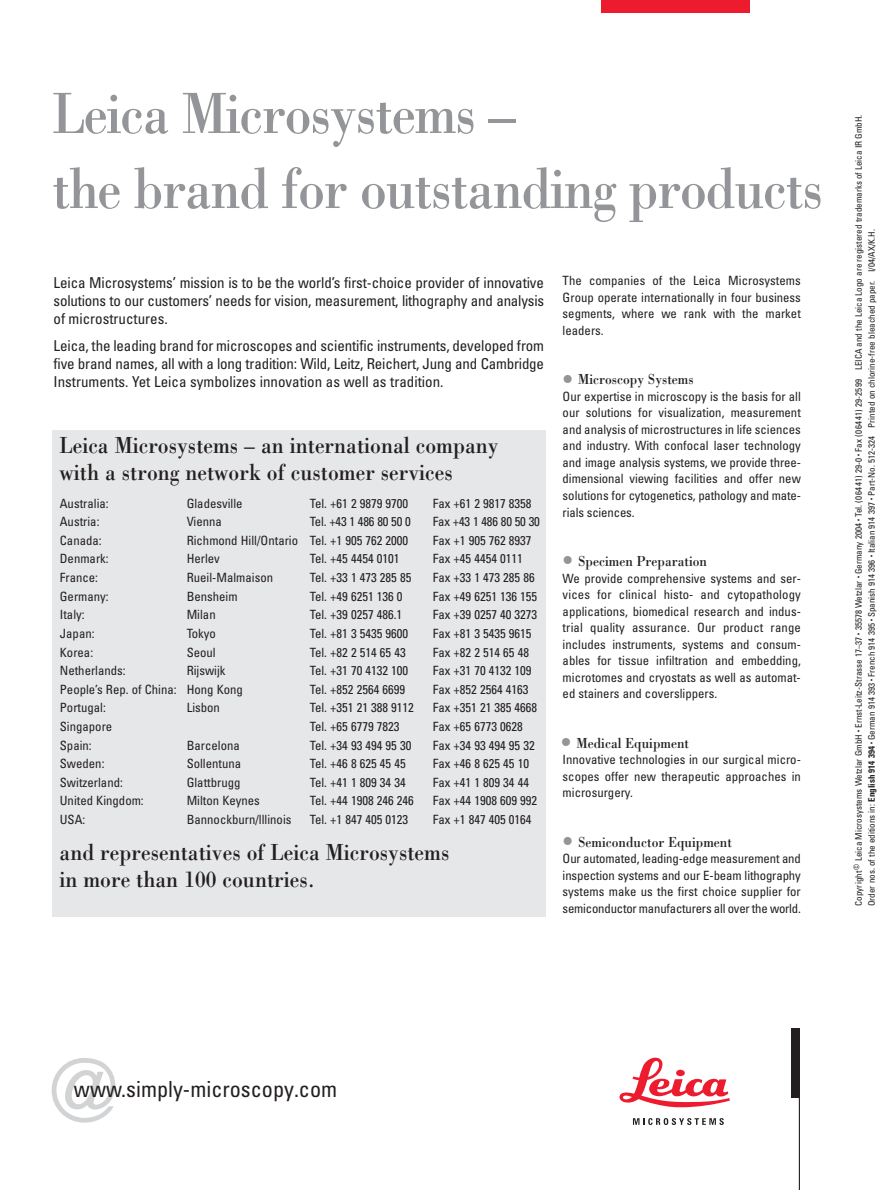
<style>
.page{position:relative;width:893px;height:1190px;background:#fff}
.page>*{position:absolute;margin:0;border:0;box-sizing:border-box;transform-origin:0 0}
.t1{font:condensed 85.95px "Univers";color:#d1d3d4}
.t2{font:60px/75px "Leicana";letter-spacing:-.025em;color:#939598}
.t3{font:24px/27px "Leicana";color:#231f20}
.t4{font:condensed 22.2px "Univers";color:#231f20}
.t5{font:condensed 15px/18px "Univers";color:#231f20;text-align:justify}
.t6{font:15px "Leicana";color:#231f20}
.t7{font:condensed 12.75px/16.5px "Univers";color:#231f20;text-align:justify}
.t8{font:condensed 9px/12.9px "Univers";color:#231f20}
.s1{font-size:24px;color:#939598}
.s2{font-size:6px}
.s3{font-weight:700}
</style>
<div class="page">
<div style="left:52px;top:430px;width:493px;height:486px;background:#e6e7e8"></div>
<div style="left:601px;top:0;width:148px;height:13px;background:#ed1b2e"></div>
<svg style="left:791px;top:1001px;width:8px;height:96px"></svg>
<hr style="left:798px;top:1001px;width:2px;height:188px;background:#231f20">
<svg style="left:619px;top:1057px;width:110px;height:50px"></svg>
<svg style="left:633px;top:1118px;width:90px;height:6px"></svg>
<h2 class="t2" style="left:52px;top:82px;width:772px">Leica Microsystems –<br>the brand for outstanding products</h2>
<p class="t5" style="left:54px;top:275px;width:492px">Leica Microsystems’ mission is to be the world’s first-choice provider of innovative solutions to our customers’ needs for vision, measurement, lithography and analysis of microstructures.</p>
<p class="t5" style="left:54px;top:338px;width:492px">Leica, the leading brand for microscopes and scientific instruments, developed from five brand names, all with a long tradition: Wild, Leitz, Reichert, Jung and Cambridge Instruments. Yet Leica symbolizes innovation as well as tradition.</p>
<h3 class="t3" style="left:60px;top:434px;width:440px">Leica Microsystems – an international company with a strong network of customer services</h3>
<p class="t7" style="left:60px;top:496px;width:50px">Australia:</p>
<p class="t7" style="left:187px;top:496px;width:57px">Gladesville</p>
<p class="t7" style="left:310px;top:496px;width:100px">Tel. +61 2 9879 9700</p>
<p class="t7" style="left:433px;top:496px;width:100px">Fax +61 2 9817 8358</p>
<p class="t7" style="left:60px;top:514px;width:41px">Austria:</p>
<p class="t7" style="left:187px;top:514px;width:37px">Vienna</p>
<p class="t7" style="left:310px;top:514px;width:103px">Tel. +43 1 486 80 50 0</p>
<p class="t7" style="left:433px;top:514px;width:109px">Fax +43 1 486 80 50 30</p>
<p class="t7" style="left:60px;top:533px;width:43px">Canada:</p>
<p class="t7" style="left:187px;top:533px;width:223px">Richmond Hill/Ontario Tel. +1 905 762 2000</p>
<p class="t7" style="left:433px;top:533px;width:100px">Fax +1 905 762 8937</p>
<p class="t7" style="left:60px;top:552px;width:50px">Denmark:</p>
<p class="t7" style="left:187px;top:552px;width:35px">Herlev</p>
<p class="t7" style="left:310px;top:552px;width:91px">Tel. +45 4454 0101</p>
<p class="t7" style="left:433px;top:552px;width:91px">Fax +45 4454 0111</p>
<p class="t7" style="left:60px;top:570px;width:40px">France:</p>
<p class="t7" style="left:187px;top:570px;width:88px">Rueil-Malmaison</p>
<p class="t7" style="left:310px;top:570px;width:103px">Tel. +33 1 473 285 85</p>
<p class="t7" style="left:433px;top:570px;width:103px">Fax +33 1 473 285 86</p>
<p class="t7" style="left:60px;top:589px;width:50px">Germany:</p>
<p class="t7" style="left:187px;top:589px;width:52px">Bensheim</p>
<p class="t7" style="left:310px;top:589px;width:94px">Tel. +49 6251 136 0</p>
<p class="t7" style="left:433px;top:589px;width:106px">Fax +49 6251 136 155</p>
<p class="t7" style="left:60px;top:607px;width:26px">Italy:</p>
<p class="t7" style="left:187px;top:607px;width:31px">Milan</p>
<p class="t7" style="left:310px;top:607px;width:94px">Tel. +39 0257 486.1</p>
<p class="t7" style="left:433px;top:607px;width:106px">Fax +39 0257 40 3273</p>
<p class="t7" style="left:60px;top:626px;width:36px">Japan:</p>
<p class="t7" style="left:187px;top:626px;width:31px">Tokyo</p>
<p class="t7" style="left:310px;top:626px;width:100px">Tel. +81 3 5435 9600</p>
<p class="t7" style="left:433px;top:626px;width:100px">Fax +81 3 5435 9615</p>
<p class="t7" style="left:60px;top:645px;width:35px">Korea:</p>
<p class="t7" style="left:187px;top:645px;width:31px">Seoul</p>
<p class="t7" style="left:310px;top:645px;width:97px">Tel. +82 2 514 65 43</p>
<p class="t7" style="left:433px;top:645px;width:98px">Fax +82 2 514 65 48</p>
<p class="t7" style="left:60px;top:663px;width:67px">Netherlands:</p>
<p class="t7" style="left:187px;top:663px;width:40px">Rijswijk</p>
<p class="t7" style="left:310px;top:663px;width:100px">Tel. +31 70 4132 100</p>
<p class="t7" style="left:433px;top:663px;width:100px">Fax +31 70 4132 109</p>
<p class="t7" style="left:60px;top:682px;width:184px">People’s Rep. of China: Hong Kong</p>
<p class="t7" style="left:310px;top:682px;width:97px">Tel. +852 2564 6699</p>
<p class="t7" style="left:433px;top:682px;width:97px">Fax +852 2564 4163</p>
<p class="t7" style="left:60px;top:700px;width:48px">Portugal:</p>
<p class="t7" style="left:187px;top:700px;width:35px">Lisbon</p>
<p class="t7" style="left:310px;top:700px;width:106px">Tel. +351 21 388 9112</p>
<p class="t7" style="left:433px;top:700px;width:106px">Fax +351 21 385 4668</p>
<p class="t7" style="left:60px;top:719px;width:54px">Singapore</p>
<p class="t7" style="left:310px;top:719px;width:91px">Tel. +65 6779 7823</p>
<p class="t7" style="left:433px;top:719px;width:91px">Fax +65 6773 0628</p>
<p class="t7" style="left:60px;top:738px;width:33px">Spain:</p>
<p class="t7" style="left:187px;top:738px;width:55px">Barcelona</p>
<p class="t7" style="left:310px;top:738px;width:103px">Tel. +34 93 494 95 30</p>
<p class="t7" style="left:433px;top:738px;width:103px">Fax +34 93 494 95 32</p>
<p class="t7" style="left:60px;top:756px;width:46px">Sweden:</p>
<p class="t7" style="left:187px;top:756px;width:56px">Sollentuna</p>
<p class="t7" style="left:310px;top:756px;width:97px">Tel. +46 8 625 45 45</p>
<p class="t7" style="left:433px;top:756px;width:98px">Fax +46 8 625 45 10</p>
<p class="t7" style="left:60px;top:775px;width:65px">Switzerland:</p>
<p class="t7" style="left:187px;top:775px;width:55px">Glattbrugg</p>
<p class="t7" style="left:310px;top:775px;width:97px">Tel. +41 1 809 34 34</p>
<p class="t7" style="left:433px;top:775px;width:98px">Fax +41 1 809 34 44</p>
<p class="t7" style="left:60px;top:793px;width:85px">United Kingdom:</p>
<p class="t7" style="left:187px;top:793px;width:75px">Milton Keynes</p>
<p class="t7" style="left:310px;top:793px;width:106px">Tel. +44 1908 246 246</p>
<p class="t7" style="left:433px;top:793px;width:106px">Fax +44 1908 609 992</p>
<p class="t7" style="left:60px;top:812px;width:27px">USA:</p>
<p class="t7" style="left:187px;top:812px;width:106px">Bannockburn/lllinois</p>
<p class="t7" style="left:310px;top:812px;width:100px">Tel. +1 847 405 0123</p>
<p class="t7" style="left:433px;top:812px;width:100px">Fax +1 847 405 0164</p>
<h3 class="t3" style="left:60px;top:841px;width:391px">and representatives of Leica Microsystems in more than 100 countries.</h3>
<p class="t7" style="left:562px;top:274px;width:240px">The companies of the Leica Microsystems Group operate internationally in four business segments, where we rank with the market leaders.</p>
<p class="t6" style="left:561px;top:374px;width:134px"><span class="s1">•</span> Microscopy Systems</p>
<p class="t7" style="left:562px;top:389px;width:240px">Our expertise in microscopy is the basis for all our solutions for visualization, measurement and analysis of microstructures in life sciences and industry. With confocal laser technology and image analysis systems, we provide three&shy;dimensional viewing facilities and offer new solutions for cytogenetics, pathology and mate&shy;rials sciences.</p>
<p class="t6" style="left:561px;top:556px;width:148px"><span class="s1">•</span> Specimen Preparation</p>
<p class="t7" style="left:562px;top:571px;width:240px">We provide comprehensive systems and ser&shy;vices for clinical histo- and cytopathology applications, biomedical research and indus&shy;trial quality assurance. Our product range includes instruments, systems and consum&shy;ables for tissue infiltration and embedding, microtomes and cryostats as well as automat&shy;ed stainers and coverslippers.</p>
<p class="t6" style="left:559px;top:737px;width:131px"><span class="s1">•</span> Medical Equipment</p>
<p class="t7" style="left:562px;top:752px;width:240px">Innovative technologies in our surgical micro&shy;scopes offer new therapeutic approaches in microsurgery.</p>
<p class="t6" style="left:561px;top:836px;width:172px"><span class="s1">•</span> Semiconductor Equipment</p>
<p class="t7" style="left:562px;top:851px;width:240px">Our automated, leading-edge measurement and inspection systems and our E-beam lithography systems make us the first choice supplier for semiconductor manufacturers all over the world.</p>
<p class="t8" style="left:852px;top:906px;width:793px;rotate:-90deg">Copyright<sup>©</sup> Leica Microsystems Wetzlar GmbH <span class="s2">•</span> Ernst-Leitz-Strasse 17–37 <span class="s2">•</span> 35578 Wetzlar <span class="s2">•</span> Germany 2004 <span class="s2">•</span> Tel. (0 64 41) 29-0 <span class="s2">•</span> Fax (0 64 41) 29-25 99 LEICA and the Leica Logo are registered trademarks of Leica IR GmbH.<br>Order nos. of the editions in: <span class="s3">English 914 394</span> <span class="s2">•</span> German 914 393 <span class="s2">•</span> French 914 395 <span class="s2">•</span> Spanish 914 396 <span class="s2">•</span> Italian 914 397 <span class="s2">•</span> Part-No. 512-324 Printed on chlorine-free bleached paper. I/04/AX/K.H.</p>
<h1 class="t1" style="left:50px;top:1059px;width:69px">@</h1>
<h3 class="t4" style="left:74px;top:1081px;width:265px">www.simply-microscopy.com</h3>
</div>
